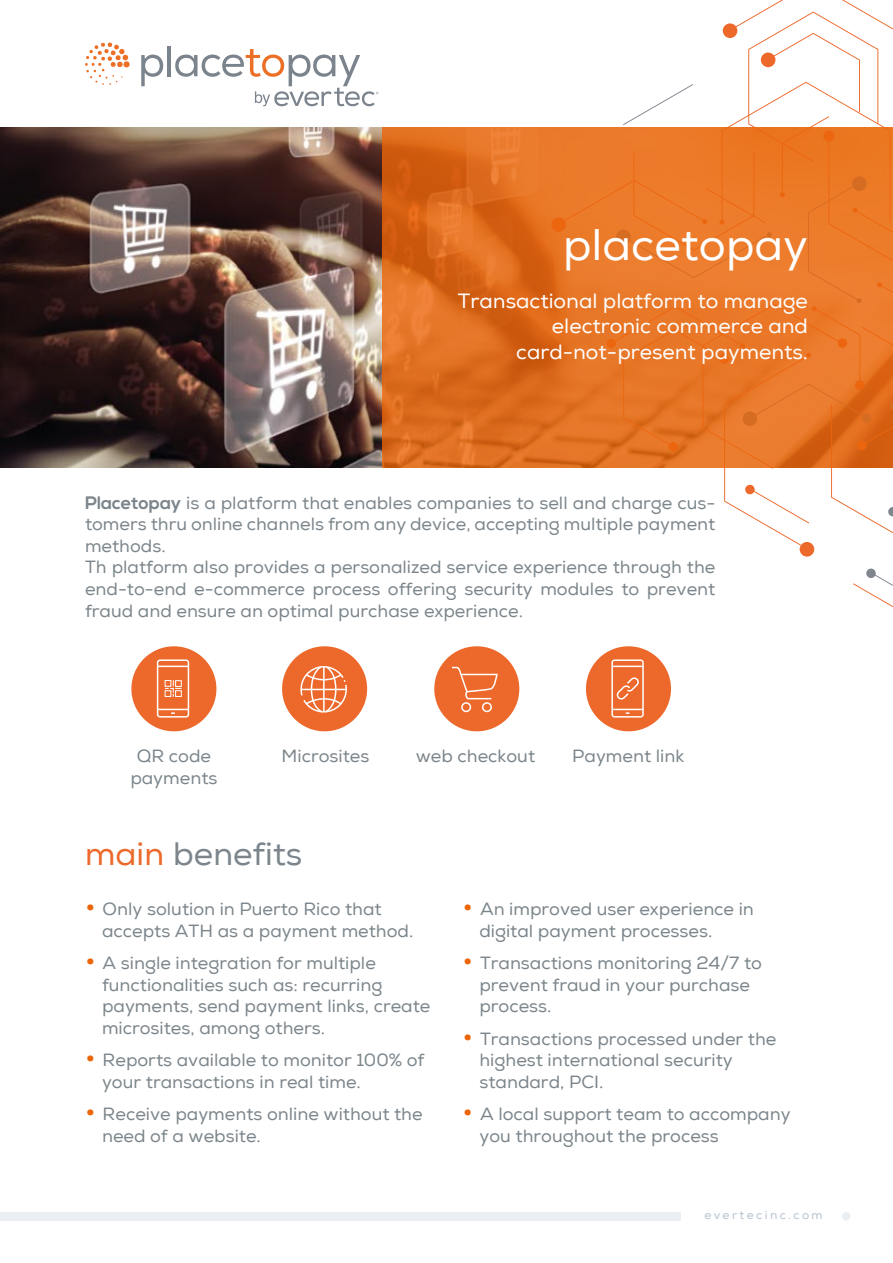
<style>
.page{position:relative;width:893px;height:1263px;background:#fff}
.page>*{position:absolute;margin:0;border:0;box-sizing:border-box;transform-origin:0 0}
.t1{font:45px "Nexa";color:#fff}
.t2{font:33px "Nexa";color:#7b858b}
.t3{font:21px/25.2px "Nexa";color:#fff;text-align:right}
.t4{font:18px/21.6px "Nexa";color:#7b858b}
.t5{font:12px "Nexa";letter-spacing:.2em;color:#b7c2ce}
.s1{font-weight:700}
.s2{color:#ed692b}
.s3{font-size:27px;color:#ec6508}
</style>
<div class="page">
<img style="left:0;top:128px;width:383px;height:340px">
<svg style="left:853px;top:575px;width:40px;height:32px"></svg>
<div style="left:866px;top:569px;width:10px;height:9px;background:#80868e;border-radius:50%"></div>
<div style="left:800px;top:542px;width:14px;height:15px;background:#ed692b;border-radius:50%"></div>
<svg style="left:559px;top:0;width:334px;height:549px"></svg>
<svg style="left:383px;top:128px;width:510px;height:340px;background:#e47323"></svg>
<div style="left:131px;top:646px;width:85px;height:85px;background:#ed692b;border-radius:50%"></div>
<div style="left:157px;top:659px;width:32px;height:58px;border:2px solid #fff;border-radius:2px"></div>
<hr style="left:158px;top:709px;width:30px;height:1px;background:#fff">
<hr style="left:158px;top:666px;width:30px;height:1px;background:#fff">
<svg style="left:165px;top:680px;width:17px;height:17px"></svg>
<div style="left:434px;top:646px;width:85px;height:85px;background:#ed692b;border-radius:50%"></div>
<svg style="left:452px;top:666px;width:46px;height:34px"></svg>
<div style="left:461px;top:702px;width:10px;height:10px;border:2px solid #fff;border-radius:50%"></div>
<div style="left:482px;top:702px;width:10px;height:10px;border:2px solid #fff;border-radius:50%"></div>
<div style="left:282px;top:646px;width:85px;height:85px;background:#ed692b;border-radius:50%"></div>
<svg style="left:300px;top:666px;width:47px;height:47px"></svg>
<hr style="left:301px;top:689px;width:45px;height:1px;background:#fff">
<div style="left:586px;top:646px;width:85px;height:85px;background:#ed692b;border-radius:50%"></div>
<div style="left:611px;top:659px;width:33px;height:58px;border:2px solid #fff;border-radius:2px"></div>
<hr style="left:612px;top:709px;width:31px;height:1px;background:#fff">
<hr style="left:612px;top:666px;width:31px;height:1px;background:#fff">
<svg style="left:617px;top:677px;width:21px;height:23px"></svg>
<svg style="left:85px;top:42px;width:45px;height:43px"></svg>
<svg style="left:141px;top:55px;width:22px;height:31px"></svg>
<hr style="left:167px;top:46px;width:4px;height:30px;background:#7b838c">
<svg style="left:175px;top:49px;width:203px;height:57px"></svg>
<div style="left:0;top:1212px;width:680px;height:8px;background:#ebeef3"></div>
<div style="left:842px;top:1212px;width:8px;height:8px;background:#ebeef3;border-radius:4px"></div>
<h1 class="t1" style="left:563px;top:217px;width:247px">placetopay</h1>
<p class="t3" style="left:458px;top:289px;width:351px">Transactional platform to manage electronic commerce and card-not-present payments.</p>
<p class="t4" style="left:85px;top:492px;width:632px"><span class="s1">Placetopay</span> is a platform that enables companies to sell and charge cus&shy;tomers thru online channels from any device, accepting multiple payment methods.<br>Th platform also provides a personalized service experience through the end-to-end e-commerce process offering security modules to prevent fraud and ensure an optimal purchase experience.</p>
<p class="t4" style="left:130px;top:745px;width:89px;text-align:center">QR code payments</p>
<p class="t4" style="left:282px;top:745px;width:89px">Microsites</p>
<p class="t4" style="left:416px;top:745px;width:121px">web checkout</p>
<p class="t4" style="left:572px;top:745px;width:114px">Payment link</p>
<h2 class="t2" style="left:85px;top:833px;width:219px"><span class="s2">main</span> benefits</h2>
<p class="t4" style="left:102px;top:898px;width:313px;text-indent:-17px"><span class="s3">•</span> Only solution in Puerto Rico that accepts ATH as a payment method.</p>
<p class="t4" style="left:102px;top:952px;width:330px;text-indent:-17px"><span class="s3">•</span> A single integration for multiple functionalities such as: recurring payments, send payment links, create microsites, among others.</p>
<p class="t4" style="left:102px;top:1049px;width:324px;text-indent:-17px"><span class="s3">•</span> Reports available to monitor 100% of your transactions in real time.</p>
<p class="t4" style="left:102px;top:1103px;width:322px;text-indent:-17px"><span class="s3">•</span> Receive payments online without the need of a website.</p>
<p class="t4" style="left:479px;top:898px;width:276px;text-indent:-17px"><span class="s3">•</span> An improved user experience in digital payment processes.</p>
<p class="t4" style="left:479px;top:952px;width:284px;text-indent:-17px"><span class="s3">•</span> Transactions monitoring 24/7 to prevent fraud in your purchase process.</p>
<p class="t4" style="left:479px;top:1028px;width:298px;text-indent:-17px"><span class="s3">•</span> Transactions processed under the highest international security standard, PCI.</p>
<p class="t4" style="left:479px;top:1103px;width:313px;text-indent:-17px"><span class="s3">•</span> A local support team to accompany you throughout the process</p>
<p class="t5" style="left:704px;top:1208px;width:120px">evertecinc.com</p>
</div>
